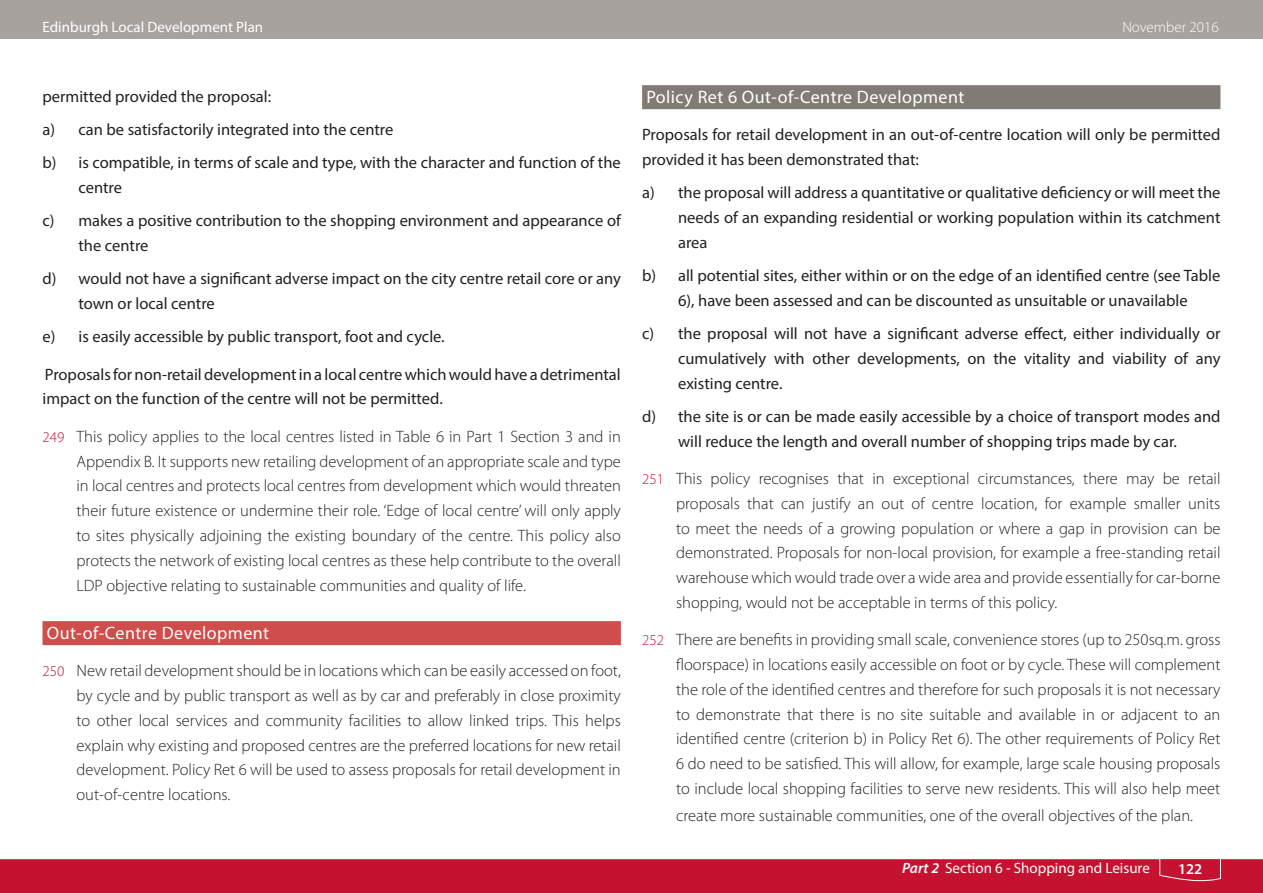
<style>
.page{position:relative;width:1263px;height:893px;background:#fff}
.page>*{position:absolute;margin:0;border:0;box-sizing:border-box;transform-origin:0 0}
.t1{font:18px "Myriad Pro";letter-spacing:.025em;color:#fff}
.t2{font:300 16.5px/24.8px "Myriad Pro";color:#231f20;text-align:justify}
.t3{font:16.5px/24.8px "Myriad Pro";color:#231f20}
.t4{font:15px "Myriad Pro";color:#fff}
.t5{font:300 15px "Myriad Pro";color:#fff}
.t6{font:600 15px "Myriad Pro";color:#fff}
.s1{font-size:15px;color:#c41230}
.s2{font-weight:600;font-style:italic}
</style>
<div class="page">
<div style="left:0;top:859px;width:1263px;height:34px;background:#c41230"></div>
<div style="left:0;top:0;width:1263px;height:38px;background:#a8a29e"></div>
<div style="left:43px;top:621px;width:578px;height:24px;background:#cf4d4a"></div>
<div style="left:642px;top:85px;width:578px;height:24px;background:#817b76"></div>
<svg style="left:0;top:859px;width:1263px;height:22px"></svg>
<p class="t4" style="left:43px;top:17px;width:222px">Edinburgh Local Development Plan</p>
<p class="t5" style="left:1122px;top:18px;width:98px">November 2016</p>
<p class="t3" style="left:43px;top:79px;width:580px;line-height:33.3px">permitted provided the proposal:<br>a) can be satisfactorily integrated into the centre<br>b) is compatible, in terms of scale and type, with the character and function of the</p>
<p class="t3" style="left:43px;top:170px;width:580px;line-height:33.3px;text-indent:36px">centre<br>c) makes a positive contribution to the shopping environment and appearance of</p>
<p class="t3" style="left:43px;top:228px;width:580px;line-height:33.3px;text-indent:36px">the centre<br>d) would not have a significant adverse impact on the city centre retail core or any</p>
<p class="t3" style="left:43px;top:286px;width:404px;line-height:33.3px;text-indent:36px">town or local centre<br>e) is easily accessible by public transport, foot and cycle.</p>
<p class="t3" style="left:43px;top:361px;width:580px">Proposals for non-retail development in a local centre which would have a detrimental impact on the function of the centre will not be permitted.</p>
<p class="t2" style="left:77px;top:424px;width:546px;text-indent:-34px"><span class="s1">249</span> This policy applies to the local centres listed in Table 6 in Part 1 Section 3 and in Appendix B. It supports new retailing development of an appropriate scale and type in local centres and protects local centres from development which would threaten their future existence or undermine their role. ‘Edge of local centre’ will only apply to sites physically adjoining the existing boundary of the centre. This policy also protects the network of existing local centres as these help contribute to the overall LDP objective relating to sustainable communities and quality of life.</p>
<p class="t1" style="left:47px;top:622px;width:224px">Out-of-Centre Development</p>
<p class="t2" style="left:77px;top:658px;width:546px;text-indent:-34px"><span class="s1">250</span> New retail development should be in locations which can be easily accessed on foot, by cycle and by public transport as well as by car and preferably in close proximity to other local services and community facilities to allow linked trips. This helps explain why existing and proposed centres are the preferred locations for new retail development. Policy Ret 6 will be used to assess proposals for retail development in out-of-centre locations.</p>
<p class="t1" style="left:646px;top:86px;width:319px">Policy Ret 6 Out-of-Centre Development</p>
<p class="t3" style="left:642px;top:122px;width:580px">Proposals for retail development in an out-of-centre location will only be permitted provided it has been demonstrated that:</p>
<p class="t3" style="left:678px;top:180px;width:544px;text-align:justify;text-indent:-36px">a) the proposal will address a quantitative or qualitative deficiency or will meet the needs of an expanding residential or working population within its catchment area</p>
<p class="t3" style="left:642px;top:263px;width:580px;text-align:center">b) all potential sites, either within or on the edge of an identified centre (see Table<br>6), have been assessed and can be discounted as unsuitable or unavailable</p>
<p class="t3" style="left:678px;top:321px;width:544px;text-align:justify;text-indent:-36px">c) the proposal will not have a significant adverse effect, either individually or cumulatively with other developments, on the vitality and viability of any existing centre.</p>
<p class="t3" style="left:642px;top:404px;width:580px;text-align:center">d) the site is or can be made easily accessible by a choice of transport modes and will reduce the length and overall number of shopping trips made by car.</p>
<p class="t2" style="left:676px;top:466px;width:546px;text-indent:-34px"><span class="s1">251</span> This policy recognises that in exceptional circumstances, there may be retail proposals that can justify an out of centre location, for example smaller units to meet the needs of a growing population or where a gap in provision can be demonstrated. Proposals for non-local provision, for example a free-standing retail warehouse which would trade over a wide area and provide essentially for car-borne shopping, would not be acceptable in terms of this policy.</p>
<p class="t2" style="left:676px;top:627px;width:546px;text-indent:-34px"><span class="s1">252</span> There are benefits in providing small scale, convenience stores (up to 250sq.m. gross floorspace) in locations easily accessible on foot or by cycle. These will complement the role of the identified centres and therefore for such proposals it is not necessary to demonstrate that there is no site suitable and available in or adjacent to an identified centre (criterion b) in Policy Ret 6). The other requirements of Policy Ret 6 do need to be satisfied. This will allow, for example, large scale housing proposals to include local shopping facilities to serve new residents. This will also help meet</p>
<p class="t2" style="left:676px;top:803px;width:518px">create more sustainable communities, one of the overall objectives of the plan.</p>
<p class="t6" style="left:1178px;top:859px;width:26px">122</p>
<p class="t4" style="left:902px;top:859px;width:249px"><span class="s2">Part 2</span> Section 6 - Shopping and Leisure</p>
</div>
